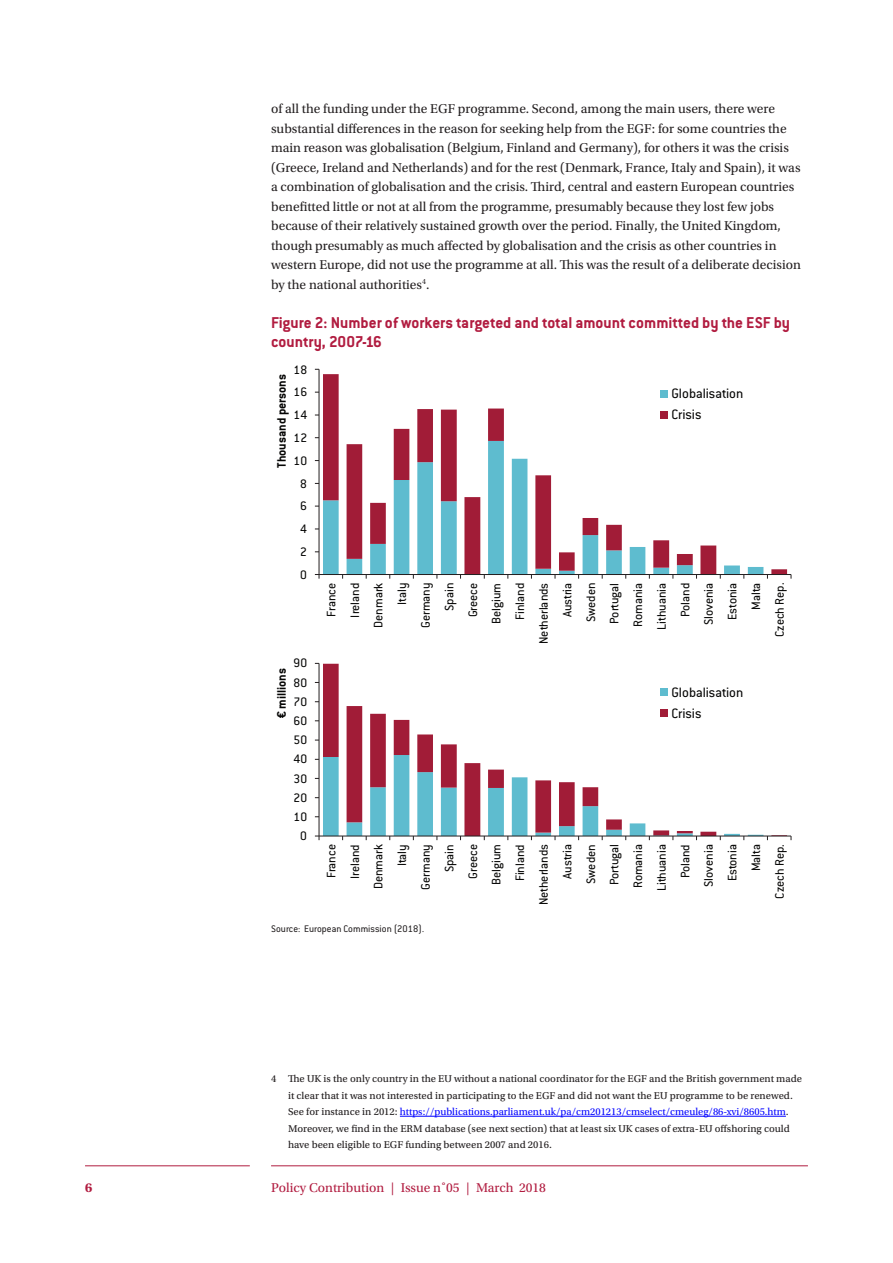
<style>
.page{position:relative;width:893px;height:1263px;background:#fff}
.page>*{position:absolute;margin:0;border:0;box-sizing:border-box;transform-origin:0 0}
.Figure_Table_title{font:700 17.25px/19.5px "Conduit ITC Std";color:#b11c40}
.t1{font:15px/20.7px "Conduit ITC";letter-spacing:.005em;color:#050504}
.Body{font:13.5px/19.5px "Utopia Std";color:#231f20}
.t2{font:13.5px/23.5px "Conduit ITC";color:#050504;text-align:right}
.t3{font:13.5px "Utopia Std";color:#b11c40}
.t4{font:700 13.5px "Conduit ITC";color:#050504}
.t5{font:700 13.5px "Utopia Std";color:#b11c40}
.Footnotes{font:10.5px/16.5px "Utopia Std Capt";color:#231f20}
.Figure_source_note{font:10.5px "Conduit ITC";letter-spacing:.005em;color:#231f20}
.s1{font-family:"Utopia Std";color:#00f}
</style>
<div class="page">
<hr style="left:85px;top:1165px;width:165px;height:1px;background:#b11c40">
<hr style="left:271px;top:1165px;width:537px;height:1px;background:#b11c40">
<hr style="left:400px;top:1116px;width:386px;height:1px;background:#00f">
<svg style="left:323px;top:374px;width:464px;height:200px"></svg>
<hr style="left:319px;top:369px;width:1px;height:205px;background:#231f20">
<hr style="left:319px;top:574px;width:472px;height:1px;background:#231f20">
<svg style="left:315px;top:574px;width:5px;height:5px"></svg>
<div style="left:660px;top:390px;width:8px;height:8px;background:#5ebccf"></div>
<div style="left:660px;top:411px;width:8px;height:7px;background:#a11c37"></div>
<svg style="left:323px;top:664px;width:464px;height:172px"></svg>
<hr style="left:319px;top:663px;width:1px;height:173px;background:#231f20">
<hr style="left:319px;top:836px;width:472px;height:1px;background:#231f20">
<svg style="left:315px;top:755px;width:453px;height:85px"></svg>
<div style="left:660px;top:688px;width:8px;height:8px;background:#5ebccf"></div>
<div style="left:660px;top:709px;width:8px;height:8px;background:#a11c37"></div>
<p class="Body" style="left:271px;top:99px;width:531px">of all the funding under the EGF programme. Second, among the main users, there were substantial differences in the reason for seeking help from the EGF: for some countries the main reason was globalisation (Belgium, Finland and Germany), for others it was the crisis (Greece, Ireland and Netherlands) and for the rest (Denmark, France, Italy and Spain), it was a combination of globalisation and the crisis. Third, central and eastern European countries benefitted little or not at all from the programme, presumably because they lost few jobs because of their relatively sustained growth over the period. Finally, the United Kingdom, though presumably as much affected by globalisation and the crisis as other countries in western Europe, did not use the programme at all. This was the result of a deliberate decision by the national authorities<sup>4</sup>.</p>
<p class="Figure_Table_title" style="left:271px;top:312px;width:521px">Figure 2: Number of workers targeted and total amount committed by the ESF by country, 2007-16</p>
<p class="t2" style="left:293px;top:357px;width:15px">18</p>
<p class="t4" style="left:273px;top:468px;width:95px;rotate:-90deg">Thousand persons</p>
<p class="t2" style="left:293px;top:380px;width:15px">16</p>
<p class="t2" style="left:293px;top:403px;width:15px">14</p>
<p class="t2" style="left:293px;top:426px;width:15px">12</p>
<p class="t2" style="left:293px;top:448px;width:15px">10</p>
<p class="t2" style="left:300px;top:471px;width:8px">8</p>
<p class="t2" style="left:300px;top:494px;width:8px">6</p>
<p class="t2" style="left:300px;top:517px;width:8px">4</p>
<p class="t2" style="left:300px;top:539px;width:8px">2</p>
<p class="t2" style="left:300px;top:562px;width:8px">0</p>
<p class="t4" style="left:273px;top:718px;width:51px;rotate:-90deg">€ millions</p>
<p class="t2" style="left:293px;top:651px;width:15px">90</p>
<p class="t2" style="left:293px;top:670px;width:15px">80</p>
<p class="t2" style="left:293px;top:689px;width:15px">70</p>
<p class="t2" style="left:293px;top:709px;width:15px">60</p>
<p class="t2" style="left:293px;top:728px;width:15px">50</p>
<p class="t2" style="left:293px;top:747px;width:15px">40</p>
<p class="t2" style="left:293px;top:766px;width:15px">30</p>
<p class="t2" style="left:293px;top:785px;width:15px">20</p>
<p class="t2" style="left:293px;top:804px;width:15px">10</p>
<p class="t2" style="left:300px;top:824px;width:8px">0</p>
<p class="t1" style="left:671px;top:383px;width:73px">Globalisation<br>Crisis</p>
<p class="t2" style="left:319px;top:644px;width:63px;rotate:-90deg">France<br>Ireland<br>Denmark<br>Italy<br>Germany<br>Spain<br>Greece<br>Belgium<br>Finland<br>Netherlands<br>Austria<br>Sweden<br>Portugal<br>Romania<br>Lithuania<br>Poland<br>Slovenia<br>Estonia<br>Malta<br>Czech Rep.</p>
<p class="t1" style="left:671px;top:681px;width:73px">Globalisation<br>Crisis</p>
<p class="t2" style="left:319px;top:905px;width:63px;rotate:-90deg">France<br>Ireland<br>Denmark<br>Italy<br>Germany<br>Spain<br>Greece<br>Belgium<br>Finland<br>Netherlands<br>Austria<br>Sweden<br>Portugal<br>Romania<br>Lithuania<br>Poland<br>Slovenia<br>Estonia<br>Malta<br>Czech Rep.</p>
<p class="Figure_source_note" style="left:271px;top:922px;width:155px">Source: European Commission (2018).</p>
<p class="Footnotes" style="left:288px;top:1071px;width:515px;text-indent:-17px">4 The UK is the only country in the EU without a national coordinator for the EGF and the British government made it clear that it was not interested in participating to the EGF and did not want the EU programme to be renewed.<br>See for instance in 2012: <span class="s1">https://publications.parliament.uk/pa/cm201213/cmselect/cmeuleg/86-xvi/8605.htm</span>.<br>Moreover, we find in the ERM database (see next section) that at least six UK cases of extra-EU offshoring could have been eligible to EGF funding between 2007 and 2016.</p>
<p class="t5" style="left:85px;top:1179px;width:9px">6</p>
<p class="t3" style="left:271px;top:1180px;width:276px">Policy Contribution | Issue n˚05 | March 2018</p>
</div>
